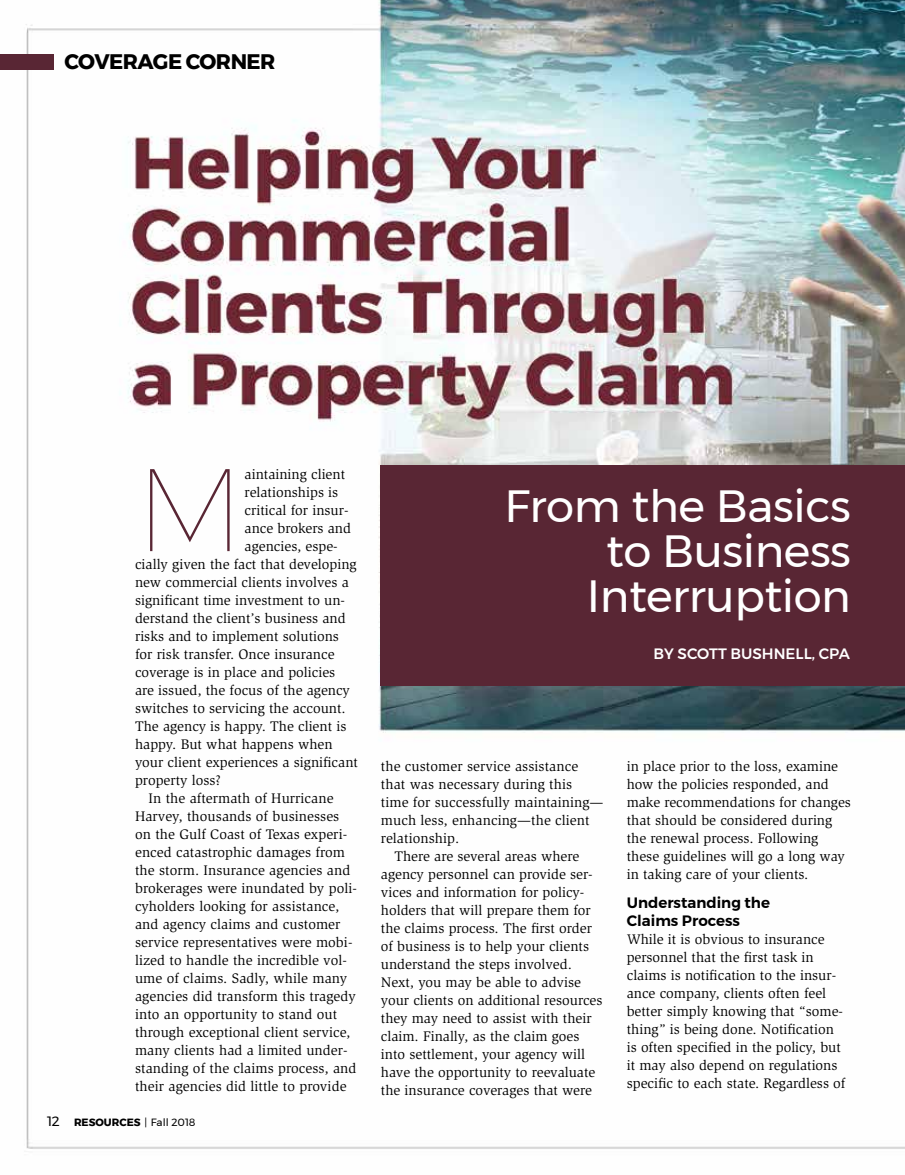
<style>
.page{position:relative;width:905px;height:1175px;background:#fff}
.page>*{position:absolute;margin:0;border:0;box-sizing:border-box;transform-origin:0 0}
.t1{font:100 117.3px "Montserrat";color:#592634}
.t2{font:45px/45px "Montserrat";letter-spacing:-.01em;color:#fff;text-align:right}
.t3{font:700 21px "Montserrat";letter-spacing:-.025em;color:#000}
.t4{font:600 15px/18px "Montserrat";color:#000}
.t5{font:500 15px "Montserrat";color:#fff}
.t6{font:14.25px/18px "Slimbach";color:#000}
.t7{font:700 10.5px "Montserrat";color:#000}
.s1{font-weight:400;font-size:13.5px}
.s2{font-weight:400}
</style>
<div class="page">
<img style="left:0;top:0;width:904px;height:1149px">
<div style="left:380px;top:465px;width:524px;height:221px;background:#592634"></div>
<div style="left:0;top:54px;width:54px;height:15px;background:#592634"></div>
<h3 class="t3" style="left:64px;top:45px;width:212px">COVERAGE CORNER</h3>
<h1 class="t1" style="left:135px;top:424px;width:111px">M</h1>
<p class="t6" style="left:245px;top:465px;width:102px">aintaining client</p>
<p class="t6" style="left:245px;top:483px;width:95px">relationships is</p>
<p class="t6" style="left:245px;top:501px;width:105px">critical for insur-</p>
<p class="t6" style="left:245px;top:519px;width:108px">ance brokers and</p>
<p class="t6" style="left:245px;top:537px;width:95px">agencies, espe-</p>
<p class="t6" style="left:135px;top:555px;width:223px">cially given the fact that developing</p>
<p class="t6" style="left:135px;top:573px;width:215px">new commercial clients involves a</p>
<p class="t6" style="left:135px;top:591px;width:211px">significant time investment to un-</p>
<p class="t6" style="left:135px;top:609px;width:212px">derstand the client’s business and</p>
<p class="t6" style="left:135px;top:627px;width:205px">risks and to implement solutions</p>
<p class="t6" style="left:135px;top:645px;width:201px">for risk transfer. Once insurance</p>
<p class="t6" style="left:135px;top:663px;width:202px">coverage is in place and policies</p>
<p class="t6" style="left:135px;top:681px;width:216px">are issued, the focus of the agency</p>
<p class="t6" style="left:135px;top:699px;width:212px">switches to servicing the account.</p>
<p class="t6" style="left:135px;top:717px;width:213px">The agency is happy. The client is</p>
<p class="t6" style="left:135px;top:735px;width:199px">happy. But what happens when</p>
<p class="t6" style="left:135px;top:753px;width:224px">your client experiences a significant</p>
<p class="t6" style="left:135px;top:771px;width:87px">property loss?</p>
<p class="t6" style="left:148px;top:789px;width:186px">In the aftermath of Hurricane</p>
<p class="t6" style="left:135px;top:807px;width:206px">Harvey, thousands of businesses</p>
<p class="t6" style="left:135px;top:825px;width:214px">on the Gulf Coast of Texas experi-</p>
<p class="t6" style="left:135px;top:843px;width:211px">enced catastrophic damages from</p>
<p class="t6" style="left:135px;top:861px;width:217px">the storm. Insurance agencies and</p>
<p class="t6" style="left:135px;top:879px;width:223px">brokerages were inundated by poli-</p>
<p class="t6" style="left:135px;top:897px;width:206px">cyholders looking for assistance,</p>
<p class="t6" style="left:135px;top:915px;width:207px">and agency claims and customer</p>
<p class="t6" style="left:135px;top:933px;width:219px">service representatives were mobi-</p>
<p class="t6" style="left:135px;top:951px;width:213px">lized to handle the incredible vol-</p>
<p class="t6" style="left:135px;top:969px;width:214px">ume of claims. Sadly, while many</p>
<p class="t6" style="left:135px;top:987px;width:222px">agencies did transform this tragedy</p>
<p class="t6" style="left:135px;top:1005px;width:204px">into an opportunity to stand out</p>
<p class="t6" style="left:135px;top:1023px;width:217px">through exceptional client service,</p>
<p class="t6" style="left:135px;top:1041px;width:214px">many clients had a limited under-</p>
<p class="t6" style="left:135px;top:1059px;width:223px">standing of the claims process, and</p>
<p class="t6" style="left:135px;top:1077px;width:213px">their agencies did little to provide</p>
<p class="t7" style="left:47px;top:1114px;width:150px"><span class="s1">12</span> RESOURCES <span class="s2">| Fall 2018</span></p>
<h2 class="t2" style="left:504px;top:482px;width:348px">From the Basics to Business<br>Interruption</h2>
<p class="t5" style="left:653px;top:641px;width:198px">BY SCOTT BUSHNELL, CPA</p>
<p class="t6" style="left:381px;top:757px;width:199px">the customer service assistance</p>
<p class="t6" style="left:381px;top:775px;width:193px">that was necessary during this</p>
<p class="t6" style="left:381px;top:793px;width:224px">time for successfully maintaining—</p>
<p class="t6" style="left:381px;top:811px;width:210px">much less, enhancing—the client</p>
<p class="t6" style="left:381px;top:829px;width:80px">relationship.</p>
<p class="t6" style="left:394px;top:847px;width:186px">There are several areas where</p>
<p class="t6" style="left:381px;top:865px;width:213px">agency personnel can provide ser-</p>
<p class="t6" style="left:381px;top:883px;width:205px">vices and information for policy-</p>
<p class="t6" style="left:381px;top:901px;width:211px">holders that will prepare them for</p>
<p class="t6" style="left:381px;top:919px;width:212px">the claims process. The first order</p>
<p class="t6" style="left:381px;top:937px;width:210px">of business is to help your clients</p>
<p class="t6" style="left:381px;top:955px;width:192px">understand the steps involved.</p>
<p class="t6" style="left:381px;top:973px;width:202px">Next, you may be able to advise</p>
<p class="t6" style="left:381px;top:991px;width:223px">your clients on additional resources</p>
<p class="t6" style="left:381px;top:1009px;width:212px">they may need to assist with their</p>
<p class="t6" style="left:381px;top:1027px;width:200px">claim. Finally, as the claim goes</p>
<p class="t6" style="left:381px;top:1045px;width:206px">into settlement, your agency will</p>
<p class="t6" style="left:381px;top:1063px;width:216px">have the opportunity to reevaluate</p>
<p class="t6" style="left:381px;top:1081px;width:212px">the insurance coverages that were</p>
<p class="t6" style="left:626px;top:757px;width:226px">in place prior to the loss, examine how the policies responded, and make recommendations for changes that should be considered during the renewal process. Following these guidelines will go a long way in taking care of your clients.</p>
<p class="t4" style="left:626px;top:893px;width:145px">Understanding the<br>Claims Process</p>
<p class="t6" style="left:626px;top:930px;width:220px">While it is obvious to insurance personnel that the first task in claims is notification to the insur&shy;ance company, clients often feel better simply knowing that “some&shy;thing” is being done. Notification is often specified in the policy, but it may also depend on regulations specific to each state. Regardless of</p>
</div>
